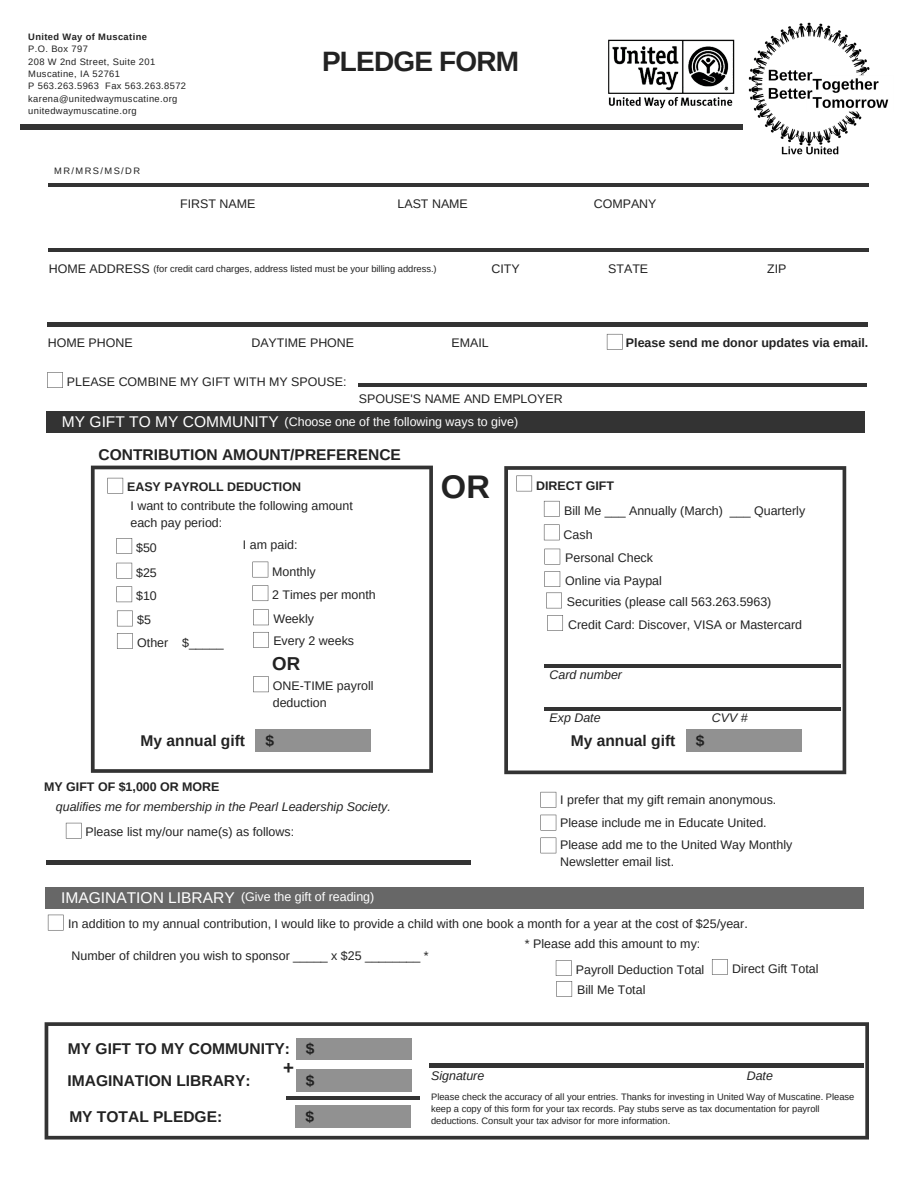
<style>
.page{position:relative;width:918px;height:1188px;background:#fff}
.page>*{position:absolute;margin:0;border:0;box-sizing:border-box;transform-origin:0 0}
.t1{font:700 32.7px "Arimo";color:#222}
.t2{font:700 28.05px "Arimo";letter-spacing:-.03em;color:#222}
.t3{font:700 18.75px "Arimo";color:#222}
.t4{font:700 15.6px "Arimo";color:#222}
.t5{font:15.6px "Arimo";color:#fff}
.t6{font:12.45px/16.8px "Arimo";color:#222}
.t7{font:italic 12.45px "Arimo";color:#222}
.t8{font:700 12.45px "Arimo";color:#222}
.t9{font:12.45px "Arimo";color:#fff}
.t10{font:9.3px/12.3px "Arimo";color:#222}
.t11{font:9.3px "Arimo";letter-spacing:.04em;color:#222}
.t12{font:700 9.3px "Arimo";letter-spacing:.04em;color:#222}
</style>
<div class="page">
<div style="left:20px;top:124px;width:723px;height:6px;background:#333"></div>
<hr style="left:49px;top:183px;width:820px;height:4px;background:#333">
<hr style="left:49px;top:248px;width:820px;height:4px;background:#333">
<hr style="left:48px;top:323px;width:820px;height:3px;background:#333">
<svg style="left:607px;top:334px;width:16px;height:16px"></svg>
<svg style="left:47px;top:372px;width:16px;height:16px"></svg>
<div style="left:46px;top:411px;width:819px;height:22px;background:#333"></div>
<hr style="left:358px;top:383px;width:509px;height:3px;background:#333">
<svg style="left:91px;top:466px;width:342px;height:307px"></svg>
<svg style="left:504px;top:466px;width:342px;height:308px"></svg>
<svg style="left:116px;top:538px;width:16px;height:16px"></svg>
<svg style="left:116px;top:563px;width:16px;height:16px"></svg>
<svg style="left:116px;top:586px;width:16px;height:16px"></svg>
<svg style="left:117px;top:611px;width:16px;height:15px"></svg>
<svg style="left:117px;top:633px;width:16px;height:16px"></svg>
<svg style="left:253px;top:562px;width:15px;height:15px"></svg>
<svg style="left:253px;top:585px;width:15px;height:16px"></svg>
<svg style="left:253px;top:609px;width:16px;height:16px"></svg>
<svg style="left:253px;top:632px;width:16px;height:16px"></svg>
<svg style="left:253px;top:676px;width:16px;height:16px"></svg>
<div style="left:255px;top:730px;width:116px;height:21px;background:#919191"></div>
<svg style="left:544px;top:501px;width:16px;height:16px"></svg>
<svg style="left:544px;top:525px;width:16px;height:15px"></svg>
<svg style="left:544px;top:549px;width:16px;height:15px"></svg>
<svg style="left:544px;top:571px;width:16px;height:16px"></svg>
<svg style="left:546px;top:593px;width:16px;height:15px"></svg>
<svg style="left:547px;top:615px;width:16px;height:16px"></svg>
<hr style="left:544px;top:664px;width:297px;height:4px;background:#333">
<div style="left:686px;top:730px;width:116px;height:21px;background:#919191"></div>
<svg style="left:66px;top:823px;width:16px;height:16px"></svg>
<hr style="left:47px;top:861px;width:424px;height:3px;background:#333">
<div style="left:45px;top:887px;width:819px;height:21px;background:#676767"></div>
<svg style="left:48px;top:915px;width:16px;height:15px"></svg>
<svg style="left:712px;top:959px;width:16px;height:16px"></svg>
<svg style="left:556px;top:960px;width:16px;height:37px"></svg>
<svg style="left:45px;top:1022px;width:824px;height:118px"></svg>
<hr style="left:544px;top:707px;width:297px;height:4px;background:#333">
<img style="left:608px;top:40px;width:127px;height:69px">
<img style="left:748px;top:22px;width:141px;height:133px">
<svg style="left:541px;top:792px;width:15px;height:16px"></svg>
<svg style="left:541px;top:815px;width:15px;height:15px"></svg>
<svg style="left:541px;top:838px;width:15px;height:15px"></svg>
<p class="t12" style="left:28px;top:31px;width:120px">United Way of Muscatine</p>
<p class="t10" style="left:28px;top:43px;width:61px">P.O. Box 797</p>
<p class="t11" style="left:28px;top:56px;width:128px">208 W 2nd Street, Suite 201</p>
<p class="t11" style="left:28px;top:69px;width:93px">Muscatine, IA 52761</p>
<p class="t11" style="left:28px;top:81px;width:159px">P 563.263.5963 Fax 563.263.8572</p>
<p class="t11" style="left:28px;top:93px;width:151px">karena@unitedwaymuscatine.org</p>
<p class="t11" style="left:28px;top:106px;width:110px">unitedwaymuscatine.org</p>
<p class="t10" style="left:54px;top:164px;width:87px">MR/MRS/MS/DR</p>
<p class="t2" style="left:322px;top:46px;width:198px">PLEDGE FORM</p>
<p class="t6" style="left:180px;top:195px;width:77px">FIRST NAME</p>
<p class="t6" style="left:397px;top:195px;width:72px">LAST NAME</p>
<p class="t6" style="left:594px;top:195px;width:64px">COMPANY</p>
<p class="t6" style="left:49px;top:260px;width:102px">HOME ADDRESS</p>
<p class="t10" style="left:153px;top:263px;width:285px">(for credit card charges, address listed must be your billing address.)</p>
<p class="t6" style="left:491px;top:260px;width:30px">CITY</p>
<p class="t6" style="left:608px;top:260px;width:42px">STATE</p>
<p class="t6" style="left:767px;top:260px;width:21px">ZIP</p>
<p class="t6" style="left:48px;top:335px;width:86px">HOME PHONE</p>
<p class="t6" style="left:251px;top:335px;width:104px">DAYTIME PHONE</p>
<p class="t6" style="left:452px;top:335px;width:39px">EMAIL</p>
<p class="t8" style="left:626px;top:336px;width:244px">Please send me donor updates via email.</p>
<p class="t6" style="left:67px;top:373px;width:281px">PLEASE COMBINE MY GIFT WITH MY SPOUSE:</p>
<p class="t6" style="left:359px;top:390px;width:206px">SPOUSE'S NAME AND EMPLOYER</p>
<p class="t5" style="left:62px;top:413px;width:218px">MY GIFT TO MY COMMUNITY</p>
<p class="t9" style="left:285px;top:415px;width:235px">(Choose one of the following ways to give)</p>
<p class="t4" style="left:98px;top:446px;width:304px">CONTRIBUTION AMOUNT/PREFERENCE</p>
<p class="t8" style="left:127px;top:480px;width:176px">EASY PAYROLL DEDUCTION</p>
<p class="t1" style="left:441px;top:469px;width:51px">OR</p>
<p class="t8" style="left:536px;top:478px;width:80px">DIRECT GIFT</p>
<p class="t6" style="left:130px;top:498px;width:224px">I want to contribute the following amount each pay period:</p>
<p class="t6" style="left:136px;top:539px;width:22px">$50</p>
<p class="t6" style="left:243px;top:537px;width:56px">I am paid:</p>
<p class="t6" style="left:136px;top:564px;width:22px">$25</p>
<p class="t6" style="left:272px;top:563px;width:45px">Monthly</p>
<p class="t6" style="left:272px;top:587px;width:105px">2 Times per month</p>
<p class="t6" style="left:273px;top:610px;width:42px">Weekly</p>
<p class="t6" style="left:273px;top:633px;width:82px">Every 2 weeks</p>
<p class="t3" style="left:272px;top:653px;width:30px">OR</p>
<p class="t6" style="left:273px;top:678px;width:102px">ONE-TIME payroll deduction</p>
<p class="t4" style="left:141px;top:731px;width:106px">My annual gift</p>
<p class="t4" style="left:265px;top:731px;width:10px">$</p>
<p class="t6" style="left:564px;top:502px;width:243px">Bill Me ___ Annually (March) ___ Quarterly</p>
<p class="t6" style="left:564px;top:526px;width:31px">Cash</p>
<p class="t6" style="left:565px;top:550px;width:89px">Personal Check</p>
<p class="t6" style="left:565px;top:572px;width:98px">Online via Paypal</p>
<p class="t6" style="left:567px;top:593px;width:206px">Securities (please call 563.263.5963)</p>
<p class="t6" style="left:568px;top:616px;width:236px">Credit Card: Discover, VISA or Mastercard</p>
<p class="t7" style="left:550px;top:667px;width:74px">Card number</p>
<p class="t7" style="left:550px;top:710px;width:53px">Exp Date</p>
<p class="t6" style="left:136px;top:588px;width:22px">$10</p>
<p class="t6" style="left:137px;top:611px;width:15px">$5</p>
<p class="t6" style="left:137px;top:634px;width:88px">Other $_____</p>
<p class="t7" style="left:712px;top:710px;width:37px">CVV #</p>
<p class="t4" style="left:571px;top:731px;width:106px">My annual gift</p>
<p class="t4" style="left:696px;top:731px;width:10px">$</p>
<p class="t8" style="left:44px;top:780px;width:177px">MY GIFT OF $1,000 OR MORE</p>
<p class="t7" style="left:56px;top:800px;width:337px">qualifies me for membership in the Pearl Leadership Society.</p>
<p class="t6" style="left:86px;top:824px;width:210px">Please list my/our name(s) as follows:</p>
<p class="t6" style="left:560px;top:792px;width:218px">I prefer that my gift remain anonymous.</p>
<p class="t6" style="left:560px;top:814px;width:208px">Please include me in Educate United.</p>
<p class="t6" style="left:560px;top:837px;width:234px">Please add me to the United Way Monthly<br>Newsletter email list.</p>
<p class="t5" style="left:61px;top:889px;width:175px">IMAGINATION LIBRARY</p>
<p class="t9" style="left:241px;top:890px;width:135px">(Give the gift of reading)</p>
<p class="t6" style="left:68px;top:916px;width:681px">In addition to my annual contribution, I would like to provide a child with one book a month for a year at the cost of $25/year.</p>
<p class="t6" style="left:72px;top:947px;width:359px">Number of children you wish to sponsor _____ x $25 ________ *</p>
<p class="t6" style="left:525px;top:936px;width:177px">* Please add this amount to my:</p>
<p class="t6" style="left:576px;top:961px;width:130px">Payroll Deduction Total</p>
<p class="t6" style="left:732px;top:960px;width:88px">Direct Gift Total</p>
<p class="t4" style="left:68px;top:1040px;width:224px">MY GIFT TO MY COMMUNITY:</p>
<p class="t4" style="left:306px;top:1040px;width:10px">$</p>
<p class="t4" style="left:68px;top:1072px;width:185px">IMAGINATION LIBRARY:</p>
<p class="t4" style="left:306px;top:1072px;width:10px">$</p>
<p class="t4" style="left:69px;top:1108px;width:154px">MY TOTAL PLEDGE:</p>
<p class="t4" style="left:305px;top:1107px;width:10px">$</p>
<p class="t3" style="left:283px;top:1057px;width:12px">+</p>
<p class="t6" style="left:577px;top:981px;width:70px">Bill Me Total</p>
<p class="t7" style="left:431px;top:1068px;width:55px">Signature</p>
<p class="t7" style="left:747px;top:1068px;width:28px">Date</p>
<p class="t10" style="left:431px;top:1090px;width:425px">Please check the accuracy of all your entries. Thanks for investing in United Way of Muscatine. Please keep a copy of this form for your tax records. Pay stubs serve as tax documentation for payroll deductions. Consult your tax advisor for more information.</p>
</div>
